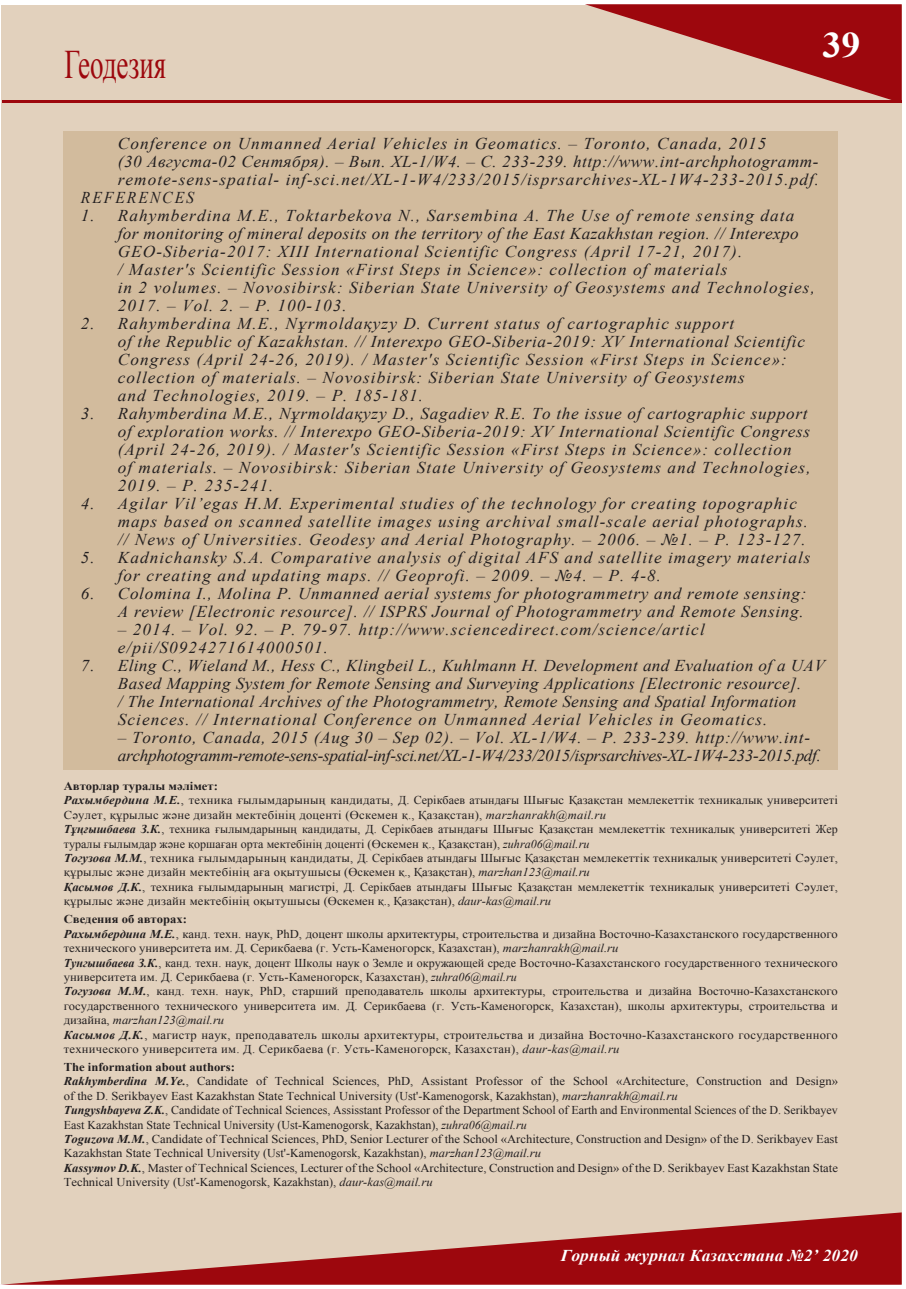
<style>
.page{position:relative;width:906px;height:1289px;background:#fff}
.page>*{position:absolute;margin:0;border:0;box-sizing:border-box;transform-origin:0 0}
.t1{font:40.5px "Times New Roman";color:#9d070d;scale:.67 1}
.t2{font:700 36px "Times New Roman";color:#fff;scale:1.05 1}
.t3{font:italic 16.5px/18px "Times New Roman";letter-spacing:.06em;color:#231f20;scale:1.05 1}
.t4{font:italic 16.5px/18px "Times New Roman";letter-spacing:.02em;color:#231f20;scale:1.05 1}
.t5{font:italic 16.5px/18px "Times New Roman";letter-spacing:-.02em;color:#231f20;scale:1.05 1}
.t6{font:italic 16.5px/18px "Times New Roman";letter-spacing:.04em;color:#231f20;text-align:right;scale:1.05 1}
.t7{font:italic 700 16.5px "Times New Roman";letter-spacing:.005em;color:#fff;scale:1.05 1}
.t8{font:italic 16.5px "Times New Roman";letter-spacing:.06em;color:#231f20;scale:.95 1}
.t9{font:12px/14.4px "Times New Roman";color:#231f20;scale:1.05 1}
.s1{font-weight:700}
.s2{font-weight:700;font-style:italic}
.s3{font-style:italic}
</style>
<div class="page">
<div style="left:1px;top:5px;width:900px;height:1278px;background:#e2d1bd"></div>
<svg style="left:585px;top:4px;width:316px;height:96px"></svg>
<svg style="left:1px;top:1212px;width:900px;height:72px"></svg>
<hr style="left:2px;top:100px;width:899px;height:3px;background:#9d070d">
<div style="left:64px;top:132px;width:774px;height:638px;background:#d2bb9d"></div>
<h1 class="t1" style="left:64px;top:37px;width:153px">Геодезия</h1>
<h2 class="t2" style="left:822px;top:20px;width:38px">39</h2>
<p class="t3" style="left:118px;top:134px;width:669px">Conference on Unmanned Aerial Vehicles in Geomatics. – Toronto, Canada, 2015<br>(30 Августа-02 Сентября). – Вып. XL-1/W4. – С. 233-239. http://www.int-archphotogramm&shy;remote-sens-spatial- inf-sci.net/XL-1-W4/233/2015/isprsarchives-XL-1W4-233-2015.pdf.</p>
<h3 class="t8" style="left:81px;top:186px;width:26px">References</h3>
<p class="t3" style="left:118px;top:206px;width:665px;text-indent:-37px">1. Rahymberdina M.E., Toktarbekova N., Sarsembina A. The Use of remote sensing data for monitoring of mineral deposits on the territory of the East Kazakhstan region. // Interexpo GEO-Siberia-2017: XIII International Scientific Congress (April 17-21, 2017).<br>/ Master's Scientific Session «First Steps in Science»: collection of materials<br>in 2 volumes. – Novosibirsk: Siberian State University of Geosystems and Technologies, 2017. – Vol. 2. – P. 100-103.</p>
<p class="t3" style="left:118px;top:314px;width:656px;text-indent:-37px">2. Rahymberdina M.E., Nұrmoldaқyzy D. Current status of cartographic support<br>of the Republic of Kazakhstan. // Interexpo GEO-Siberia-2019: XV International Scientific Congress (April 24-26, 2019). / Master's Scientific Session «First Steps in Science»: collection of materials. – Novosibirsk: Siberian State University of Geosystems<br>and Technologies, 2019. – P. 185-181.</p>
<p class="t3" style="left:118px;top:404px;width:661px;text-indent:-37px">3. Rahymberdina M.E., Nұrmoldaқyzy D., Sagadiev R.E. To the issue of cartographic support of exploration works. // Interexpo GEO-Siberia-2019: XV International Scientific Congress (April 24-26, 2019). / Master's Scientific Session «First Steps in Science»: collection<br>of materials. – Novosibirsk: Siberian State University of Geosystems and Technologies, 2019. – P. 235-241.</p>
<p class="t3" style="left:118px;top:494px;width:659px;text-indent:-37px">4. Agilar Vil’egas H.M. Experimental studies of the technology for creating topographic maps based on scanned satellite images using archival small-scale aerial photographs. // News of Universities. Geodesy and Aerial Photography. – 2006. – №1. – P. 123-127.</p>
<h3 class="t3" style="left:118px;top:548px;width:661px;text-indent:-37px">5. Kadnichansky S.A. Comparative analysis of digital AFS and satellite imagery materials for creating and updating maps. // Geoprofi. – 2009. – №4. – Р. 4-8.</h3>
<h3 class="t6" style="left:81px;top:584px;width:692px">6. Colomina I., Molina P. Unmanned aerial systems for photogrammetry and remote sensing:<br>A review [Electronic resource]. // ISPRS Journal of Photogrammetry and Remote Sensing.</h3>
<h3 class="t3" style="left:118px;top:620px;width:560px">– 2014. – Vol. 92. – Р. 79-97. http://www.sciencedirect.com/science/articl e/pii/S0924271614000501.</h3>
<p class="t4" style="left:118px;top:656px;width:675px;text-indent:-37px">7. Eling C., Wieland M., Hess C., Klingbeil L., Kuhlmann H. Development and Evaluation of a UAV Based Mapping System for Remote Sensing and Surveying Applications [Electronic resource].<br>/ The International Archives of the Photogrammetry, Remote Sensing and Spatial Information Sciences. // International Conference on Unmanned Aerial Vehicles in Geomatics.</p>
<h3 class="t5" style="left:118px;top:728px;width:671px">– Toronto, Canada, 2015 (Aug 30 – Sep 02). – Vol. XL-1/W4. – P. 233-239. http://www.int&shy;archphotogramm-remote-sens-spatial-inf-sci.net/XL-1-W4/233/2015/isprsarchives-XL-1W4-233-2015.pdf.</h3>
<p class="t9" style="left:64px;top:778px;width:739px"><span class="s1">Авторлар туралы мәлімет:<br></span><span class="s2">Рахымбердина М.Е.</span>, техника ғылымдарының кандидаты, Д. Серікбаев атындағы Шығыс Қазақстан мемлекеттік техникалық университеті Сәулет, құрылыс және дизайн мектебінің доценті (Өскемен қ., Қазақстан), <span class="s3">marzhanrakh@mail.ru<br></span><span class="s2">Тұңғышбаева З.К.</span>, техника ғылымдарының кандидаты, Д. Серікбаев атындағы Шығыс Қазақстан мемлекеттік техникалық университеті Жер туралы ғылымдар және қоршаған орта мектебінің доценті (Өскемен қ., Қазақстан), <span class="s3">zuhra06@mail.ru<br></span><span class="s2">Тогузова М.М.</span>, техника ғылымдарының кандидаты, Д. Серікбаев атындағы Шығыс Қазақстан мемлекеттік техникалық университеті Сәулет, құрылыс және дизайн мектебінің аға оқытушысы (Өскемен қ., Қазақстан), <span class="s3">marzhan123@mail.ru<br></span><span class="s2">Қасымов Д.К.</span>, техника ғылымдарының магистрі, Д. Серікбаев атындағы Шығыс Қазақстан мемлекеттік техникалық университеті Сәулет, құрылыс және дизайн мектебінің оқытушысы (Өскемен қ., Қазақстан), <span class="s3">daur-kas@mail.ru</span></p>
<p class="t9" style="left:64px;top:911px;width:739px"><span class="s1">Сведения об авторах:<br></span><span class="s2">Рахымбердина М.Е.</span>, канд. техн. наук, PhD, доцент школы архитектуры, строительства и дизайна Восточно-Казахстанского государственного технического университета им. Д. Серикбаева (г. Усть-Каменогорск, Казахстан), <span class="s3">marzhanrakh@mail.ru<br></span><span class="s2">Тунгышбаева З.К.</span>, канд. техн. наук, доцент Школы наук о Земле и окружающей среде Восточно-Казахстанского государственного технического университета им. Д. Серикбаева (г. Усть-Каменогорск, Казахстан), <span class="s3">zuhra06@mail.ru<br></span><span class="s2">Тогузова М.М.</span>, канд. техн. наук, PhD, старший преподаватель школы архитектуры, строительства и дизайна Восточно-Казахстанского государственного технического университета им. Д. Серикбаева (г. Усть-Каменогорск, Казахстан), школы архитектуры, строительства и дизайна, <span class="s3">marzhan123@mail.ru<br></span><span class="s2">Касымов Д.К.</span>, магистр наук, преподаватель школы архитектуры, строительства и дизайна Восточно-Казахстанского государственного технического университета им. Д. Серикбаева (г. Усть-Каменогорск, Казахстан), <span class="s3">daur-kas@mail.ru</span></p>
<p class="t9" style="left:64px;top:1059px;width:739px"><span class="s1">The information about authors:<br></span><span class="s2">Rakhymberdina M.Ye.</span>, Candidate of Technical Sciences, PhD, Assistant Professor of the School «Architecture, Construction and Design» of the D. Serikbayev East Kazakhstan State Technical University (Ust'-Kamenogorsk, Kazakhstan), <span class="s3">marzhanrakh@mail.ru<br></span><span class="s2">Tungyshbayeva Z.K.</span>, Candidate of Technical Sciences, Assisstant Professor of the Department School of Earth and Environmental Sciences of the D. Serikbayev East Kazakhstan State Technical University (Ust-Kamenogorsk, Kazakhstan), <span class="s3">zuhra06@mail.ru<br></span><span class="s2">Toguzova M.M.</span>, Candidate of Technical Sciences, PhD, Senior Lecturer of the School «Architecture, Construction and Design» of the D. Serikbayev East Kazakhstan State Technical University (Ust'-Kamenogorsk, Kazakhstan), <span class="s3">marzhan123@mail.ru<br></span><span class="s2">Kassymov D.K.</span>, Master of Technical Sciences, Lecturer of the School «Architecture, Construction and Design» of the D. Serikbayev East Kazakhstan State Technical University (Ust'-Kamenogorsk, Kazakhstan), <span class="s3">daur-kas@mail.ru</span></p>
<h3 class="t7" style="left:561px;top:1244px;width:284px">Горный журнал Казахстана №2’ 2020</h3>
</div>
